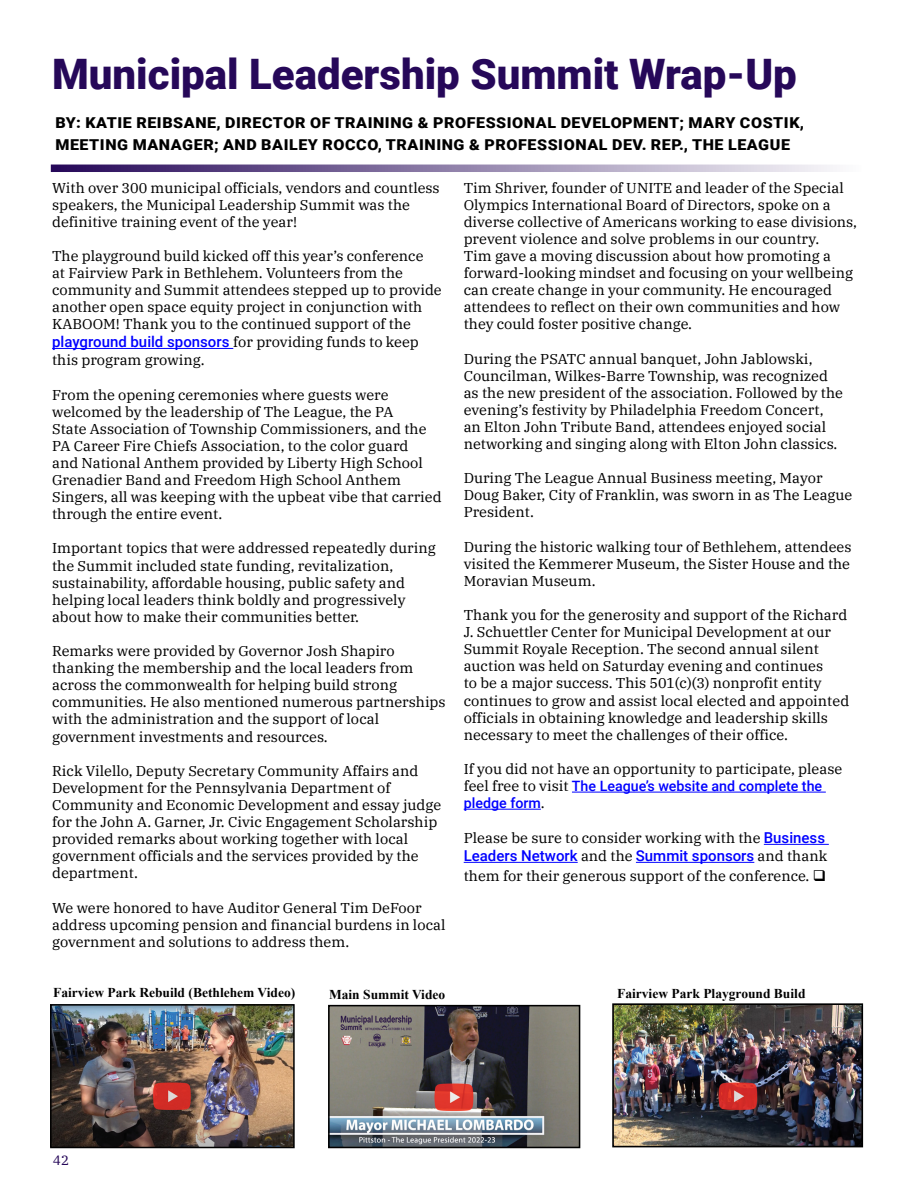
<style>
.page{position:relative;width:918px;height:1188px;background:#fff}
.page>*{position:absolute;margin:0;border:0;box-sizing:border-box;transform-origin:0 0}
.t1{font:900 42px "Roboto";color:#260859}
.t2{font:900 15px/22.5px "Roboto";letter-spacing:.035em;color:#000;scale:1.07 1}
.t3{font:500 15px "Roboto";color:#00f}
.t4{font:14.25px/17.1px "IBM Plex Serif";color:#000}
.t5{font:500 14.25px/17.1px "Roboto";color:#00f}
.t6{font:700 13.5px "Times New Roman";color:#000}
.t7{font:13.5px "IBM Plex Serif";color:#260859}
.s1{font-family:"IBM Plex Serif";font-weight:400;font-size:14.25px;color:#000}
.s2{font-family:"IBM Plex Serif";font-weight:400;color:#000}
.s3{font-family:"Roboto";font-weight:500;font-size:15px;color:#00f}
</style>
<div class="page">
<svg style="left:51px;top:165px;width:782px;height:7px;background:#8d7da7"></svg>
<img style="left:615px;top:1006px;width:245px;height:138px">
<div style="left:612px;top:1003px;width:251px;height:144px;border:2px solid #000"></div>
<img style="left:331px;top:1008px;width:246px;height:137px">
<div style="left:328px;top:1005px;width:252px;height:143px;border:2px solid #000"></div>
<img style="left:53px;top:1007px;width:239px;height:138px">
<div style="left:50px;top:1004px;width:245px;height:144px;border:2px solid #000"></div>
<hr style="left:52px;top:348px;width:181px;height:1px;background:#00f">
<hr style="left:572px;top:792px;width:254px;height:1px;background:#00f">
<hr style="left:464px;top:809px;width:77px;height:1px;background:#00f">
<hr style="left:764px;top:844px;width:65px;height:1px;background:#00f">
<hr style="left:464px;top:862px;width:114px;height:1px;background:#00f">
<hr style="left:636px;top:862px;width:118px;height:1px;background:#00f">
<h1 class="t1" style="left:52px;top:45px;width:746px">Municipal Leadership Summit Wrap-Up</h1>
<p class="t2" style="left:55px;top:111px;width:701px">BY: KATIE REIBSANE, DIRECTOR OF TRAINING &amp; PROFESSIONAL DEVELOPMENT; MARY COSTIK,<br>MEETING MANAGER; AND BAILEY ROCCO, TRAINING &amp; PROFESSIONAL DEV. REP., THE LEAGUE</p>
<p class="t4" style="left:52px;top:178px;width:389px">With over 300 municipal officials, vendors and countless speakers, the Municipal Leadership Summit was the definitive training event of the year!</p>
<p class="t4" style="left:52px;top:246px;width:391px">The playground build kicked off this year’s conference<br>at Fairview Park in Bethlehem. Volunteers from the community and Summit attendees stepped up to provide another open space equity project in conjunction with KABOOM! Thank you to the continued support of the</p>
<p class="t3" style="left:52px;top:332px;width:368px">playground build sponsors <span class="s1">for providing funds to keep</span></p>
<p class="t4" style="left:52px;top:351px;width:154px">this program growing.</p>
<p class="t4" style="left:52px;top:385px;width:391px">From the opening ceremonies where guests were welcomed by the leadership of The League, the PA<br>State Association of Township Commissioners, and the PA Career Fire Chiefs Association, to the color guard<br>and National Anthem provided by Liberty High School Grenadier Band and Freedom High School Anthem Singers, all was keeping with the upbeat vibe that carried through the entire event.</p>
<p class="t4" style="left:52px;top:539px;width:385px">Important topics that were addressed repeatedly during the Summit included state funding, revitalization, sustainability, affordable housing, public safety and helping local leaders think boldly and progressively about how to make their communities better.</p>
<p class="t4" style="left:52px;top:641px;width:395px">Remarks were provided by Governor Josh Shapiro thanking the membership and the local leaders from across the commonwealth for helping build strong communities. He also mentioned numerous partnerships with the administration and the support of local government investments and resources.</p>
<p class="t4" style="left:52px;top:761px;width:391px">Rick Vilello, Deputy Secretary Community Affairs and Development for the Pennsylvania Department of Community and Economic Development and essay judge for the John A. Garner, Jr. Civic Engagement Scholarship provided remarks about working together with local government officials and the services provided by the department.</p>
<p class="t4" style="left:52px;top:898px;width:395px">We were honored to have Auditor General Tim DeFoor address upcoming pension and financial burdens in local government and solutions to address them.</p>
<p class="t4" style="left:464px;top:178px;width:395px">Tim Shriver, founder of UNITE and leader of the Special Olympics International Board of Directors, spoke on a diverse collective of Americans working to ease divisions, prevent violence and solve problems in our country.<br>Tim gave a moving discussion about how promoting a forward-looking mindset and focusing on your wellbeing can create change in your community. He encouraged attendees to reflect on their own communities and how they could foster positive change.</p>
<p class="t4" style="left:464px;top:349px;width:381px">During the PSATC annual banquet, John Jablowski, Councilman, Wilkes-Barre Township, was recognized as the new president of the association. Followed by the evening’s festivity by Philadelphia Freedom Concert, an Elton John Tribute Band, attendees enjoyed social networking and singing along with Elton John classics.</p>
<p class="t4" style="left:464px;top:468px;width:390px">During The League Annual Business meeting, Mayor<br>Doug Baker, City of Franklin, was sworn in as The League<br>President.</p>
<p class="t4" style="left:464px;top:537px;width:389px;text-align:justify">During the historic walking tour of Bethlehem, attendees visited the Kemmerer Museum, the Sister House and the Moravian Museum.</p>
<p class="t4" style="left:464px;top:605px;width:387px">Thank you for the generosity and support of the Richard J. Schuettler Center for Municipal Development at our Summit Royale Reception. The second annual silent auction was held on Saturday evening and continues<br>to be a major success. This 501(c)(3) nonprofit entity continues to grow and assist local elected and appointed officials in obtaining knowledge and leadership skills necessary to meet the challenges of their office.</p>
<p class="t4" style="left:464px;top:759px;width:380px">If you did not have an opportunity to participate, please</p>
<p class="t5" style="left:464px;top:777px;width:360px"><span class="s2">feel free to visit</span> The League’s website and complete the pledge form<span class="s2">.</span></p>
<p class="t4" style="left:464px;top:828px;width:363px">Please be sure to consider working with the <span class="s3">Business</span></p>
<p class="t3" style="left:464px;top:845px;width:365px">Leaders Network <span class="s1">and the</span> Summit sponsors <span class="s1">and thank</span></p>
<p class="t4" style="left:464px;top:866px;width:364px">them for their generous support of the conference. ❑</p>
<p class="t6" style="left:53px;top:983px;width:244px">Fairview Park Rebuild (Bethlehem Video)</p>
<p class="t6" style="left:329px;top:984px;width:118px">Main Summit Video</p>
<p class="t6" style="left:617px;top:983px;width:190px">Fairview Park Playground Build</p>
<p class="t7" style="left:53px;top:1150px;width:18px">42</p>
</div>
